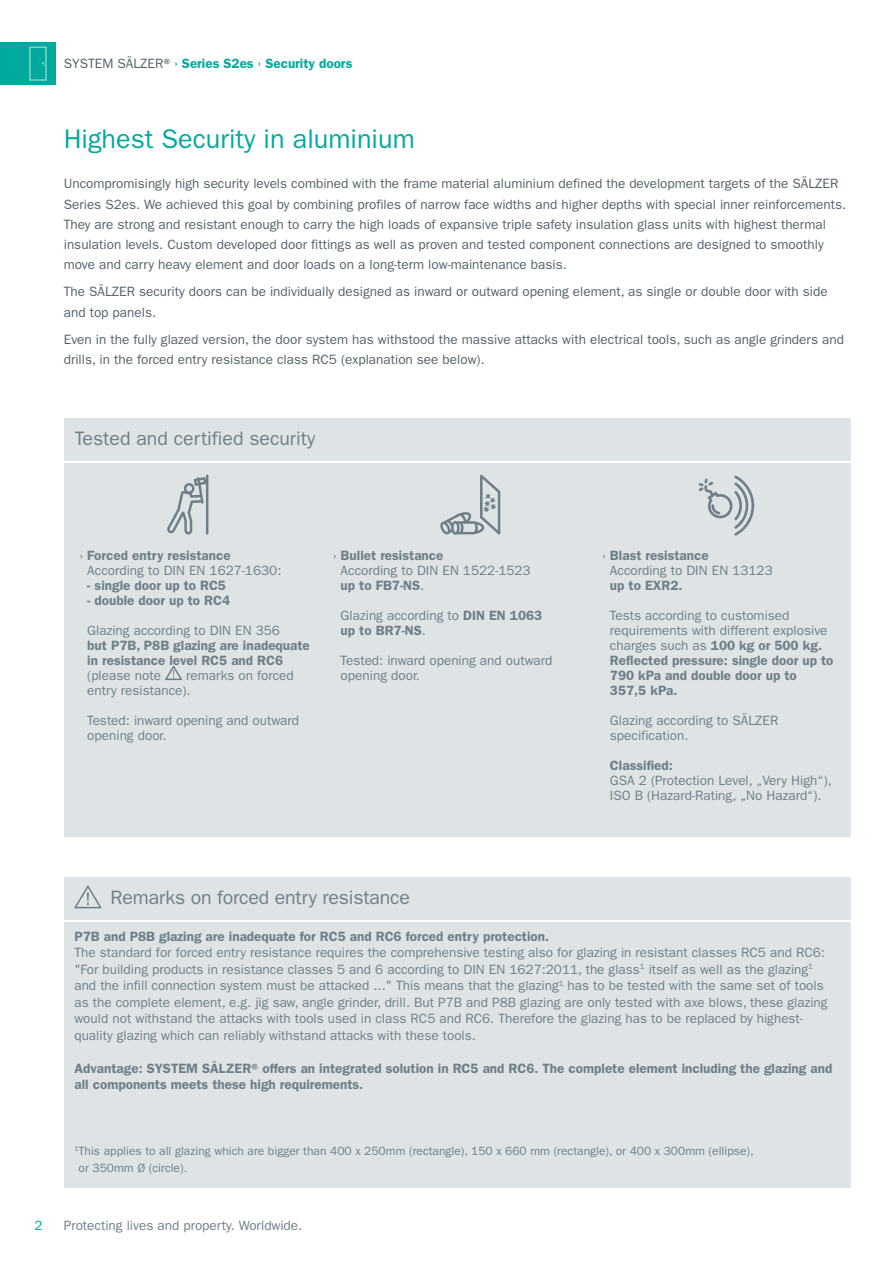
<style>
.page{position:relative;width:893px;height:1263px;background:#fff}
.page>*{position:absolute;margin:0;border:0;box-sizing:border-box;transform-origin:0 0}
.t1{font:27px "ITC Franklin Gothic Std";color:#00a99d}
.t2{font:19.5px "ITC Franklin Gothic Std";letter-spacing:-.01em;color:#6f7f87}
.t3{font:13.5px/15px "ITC Franklin Gothic Std";color:#6f7f87}
.t4{font:13.5px/20.2px "ITC Franklin Gothic Std";color:#53626a}
.t5{font:600 13.5px/15px "ITC Franklin Gothic Std";color:#6f7f87}
.t6{font:600 13.5px "ITC Franklin Gothic Std";color:#00a99d}
.t7{font:13.5px "ITC Franklin Gothic Std";color:#00a99d}
.t8{font:12px/16.5px "ITC Franklin Gothic Std";color:#6f7f87}
.s1{font-weight:400;color:#53626a}
.s2{font-weight:600}
.s3{font-weight:400}
</style>
<div class="page">
<div style="left:0;top:43px;width:55px;height:42px;background:#00a99d"></div>
<svg style="left:29px;top:47px;width:18px;height:34px"></svg>
<div style="left:64px;top:418px;width:786px;height:42px;background:#dee3e6"></div>
<div style="left:64px;top:463px;width:786px;height:373px;background:#dee3e6"></div>
<svg style="left:165px;top:666px;width:17px;height:14px"></svg>
<hr style="left:206px;top:475px;width:2px;height:60px;background:#6f7f87">
<svg style="left:167px;top:477px;width:39px;height:58px"></svg>
<svg style="left:699px;top:475px;width:55px;height:61px"></svg>
<svg style="left:440px;top:475px;width:60px;height:60px"></svg>
<div style="left:64px;top:877px;width:786px;height:42px;background:#dee3e6"></div>
<div style="left:64px;top:922px;width:786px;height:266px;background:#dee3e6"></div>
<svg style="left:74px;top:885px;width:27px;height:23px"></svg>
<p class="t6" style="left:64px;top:56px;width:290px"><span class="s1">SYSTEM SÄLZER®</span> › Series S2es › Security doors</p>
<h1 class="t1" style="left:64px;top:123px;width:353px">Highest Security in aluminium</h1>
<p class="t4" style="left:64px;top:174px;width:784px">Uncompromisingly high security levels combined with the frame material aluminium defined the development targets of the SÄLZER Series S2es. We achieved this goal by combining profiles of narrow face widths and higher depths with special inner reinforcements.<br>They are strong and resistant enough to carry the high loads of expansive triple safety insulation glass units with highest thermal insulation levels. Custom developed door fittings as well as proven and tested component connections are designed to smoothly move and carry heavy element and door loads on a long-term low-maintenance basis.</p>
<p class="t4" style="left:64px;top:282px;width:765px">The SÄLZER security doors can be individually designed as inward or outward opening element, as single or double door with side and top panels.</p>
<p class="t4" style="left:64px;top:329px;width:782px">Even in the fully glazed version, the door system has withstood the massive attacks with electrical tools, such as angle grinders and drills, in the forced entry resistance class RC5 (explanation see below).</p>
<h2 class="t2" style="left:75px;top:427px;width:242px">Tested and certified security</h2>
<p class="t3" style="left:87px;top:548px;width:196px;text-indent:-8px">› <span class="s2">Forced entry resistance<br></span>According to DIN EN 1627-1630:</p>
<p class="t5" style="left:87px;top:578px;width:140px">- single door up to RC5</p>
<p class="t5" style="left:87px;top:593px;width:144px">- double door up to RC4</p>
<p class="t3" style="left:87px;top:623px;width:194px">Glazing according to DIN EN 356</p>
<p class="t5" style="left:87px;top:638px;width:224px">but P7B, P8B glazing are inadequate in resistance level RC5 and RC6</p>
<p class="t3" style="left:87px;top:668px;width:75px">(please note</p>
<p class="t3" style="left:87px;top:668px;width:208px;text-indent:99px">remarks on forced entry resistance).</p>
<p class="t3" style="left:87px;top:713px;width:213px">Tested: inward opening and outward opening door.</p>
<p class="t3" style="left:341px;top:548px;width:192px;text-indent:-8px">› <span class="s2">Bullet resistance<br></span>According to DIN EN 1522-1523 <span class="s2">up to FB7-NS</span>.</p>
<p class="t3" style="left:341px;top:608px;width:203px">Glazing according to <span class="s2">DIN EN 1063 up to BR7-NS</span>.</p>
<p class="t3" style="left:341px;top:653px;width:213px">Tested: inward opening and outward opening door.</p>
<p class="t3" style="left:610px;top:548px;width:164px;text-indent:-8px">› <span class="s2">Blast resistance<br></span>According to DIN EN 13123</p>
<p class="t5" style="left:610px;top:578px;width:74px">up to EXR2.</p>
<p class="t5" style="left:610px;top:608px;width:225px"><span class="s3">Tests according to customised requirements with different explosive charges such as</span> 100 kg or 500 kg.<br>Reflected pressure: single door up to<br>790 kPa and double door up to<br>357,5 kPa.</p>
<p class="t3" style="left:610px;top:713px;width:170px">Glazing according to SÄLZER specification.</p>
<p class="t5" style="left:610px;top:758px;width:64px">Classified:</p>
<p class="t3" style="left:610px;top:773px;width:223px">GSA 2 (Protection Level, „Very High“),<br>ISO B (Hazard-Rating, „No Hazard“).</p>
<p class="t7" style="left:34px;top:1217px;width:10px">2</p>
<h2 class="t2" style="left:111px;top:886px;width:301px">Remarks on forced entry resistance</h2>
<p class="t5" style="left:74px;top:928px;width:476px">P7B and P8B glazing are inadequate for RC5 and RC6 forced entry protection.</p>
<p class="t3" style="left:74px;top:944px;width:755px;line-height:16.5px">The standard for forced entry resistance requires the comprehensive testing also for glazing in resistant classes RC5 and RC6: "For building products in resistance classes 5 and 6 according to DIN EN 1627:2011, the glass<sup>1</sup> itself as well as the glazing<sup>1 </sup>and the infill connection system must be attacked ..." This means that the glazing<sup>1</sup> has to be tested with the same set of tools as the complete element, e.g. jig saw, angle grinder, drill. But P7B and P8B glazing are only tested with axe blows, these glazing would not withstand the attacks with tools used in class RC5 and RC6. Therefore the glazing has to be replaced by highest&shy;quality glazing which can reliably withstand attacks with these tools.</p>
<p class="t5" style="left:74px;top:1060px;width:759px;line-height:16.5px">Advantage: SYSTEM SÄLZER® offers an integrated solution in RC5 and RC6. The complete element including the glazing and all components meets these high requirements.</p>
<p class="t8" style="left:79px;top:1143px;width:677px;text-indent:-4px"><sup>1</sup> This applies to all glazing which are bigger than 400 x 250mm (rectangle), 150 x 660 mm (rectangle), or 400 x 300mm (ellipse), or 350mm Ø (circle).</p>
<p class="t3" style="left:64px;top:1218px;width:240px">Protecting lives and property. Worldwide.</p>
</div>
